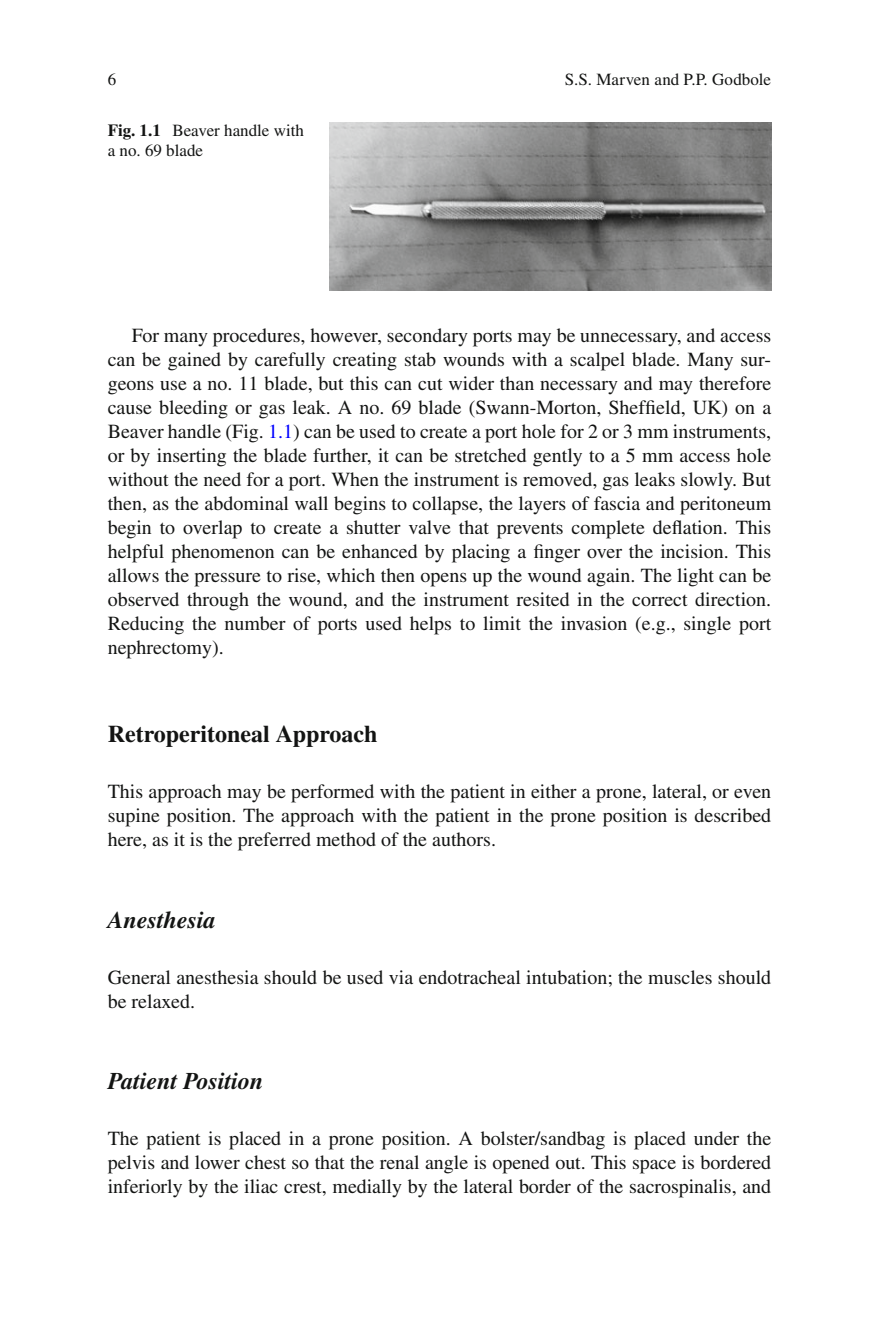
<style>
.page{position:relative;width:879px;height:1333px;background:#fff}
.page>*{position:absolute;margin:0;border:0;box-sizing:border-box;transform-origin:0 0}
.t1{font:italic 700 24px "Times";color:#131413}
.t2{font:700 24px "Times";color:#131413}
.t3{font:20px/24px "Times";color:#131413;text-align:justify}
.t4{font:17px/20px "Times";color:#131413}
.s1{font-weight:700}
.s2{color:#00f}
</style>
<div class="page">
<img style="left:329px;top:122px;width:442px;height:168px">
<p class="t4" style="left:108px;top:71px;width:10px">6</p>
<p class="t4" style="left:108px;top:121px;width:198px"><span class="s1">Fig. 1.1</span> Beaver handle with a no. 69 blade</p>
<p class="t4" style="left:565px;top:71px;width:208px">S.S. Marven and P.P. Godbole</p>
<p class="t3" style="left:108px;top:325px;width:665px;text-indent:24px">For many procedures, however, secondary ports may be unnecessary, and access can be gained by carefully creating stab wounds with a scalpel blade. Many sur&shy;geons use a no. 11 blade, but this can cut wider than necessary and may therefore cause bleeding or gas leak. A no. 69 blade (Swann-Morton, Sheffield, UK) on a Beaver handle (Fig. <span class="s2">1.1</span> ) can be used to create a port hole for 2 or 3 mm instruments, or by inserting the blade further, it can be stretched gently to a 5 mm access hole without the need for a port. When the instrument is removed, gas leaks slowly. But then, as the abdominal wall begins to collapse, the layers of fascia and peritoneum begin to overlap to create a shutter valve that prevents complete deflation. This helpful phenomenon can be enhanced by placing a finger over the incision. This allows the pressure to rise, which then opens up the wound again. The light can be observed through the wound, and the instrument resited in the correct direction.<br>Reducing the number of ports used helps to limit the invasion (e.g., single port nephrectomy).</p>
<p class="t2" style="left:108px;top:725px;width:271px">Retroperitoneal Approach</p>
<p class="t3" style="left:108px;top:781px;width:665px">This approach may be performed with the patient in either a prone, lateral, or even supine position. The approach with the patient in the prone position is described here, as it is the preferred method of the authors.</p>
<p class="t1" style="left:108px;top:911px;width:110px">Anesthesia</p>
<p class="t3" style="left:108px;top:967px;width:665px">General anesthesia should be used via endotracheal intubation; the muscles should be relaxed.</p>
<p class="t1" style="left:108px;top:1071px;width:157px">Patient Position</p>
<p class="t3" style="left:108px;top:1127px;width:665px">The patient is placed in a prone position. A bolster/sandbag is placed under the pelvis and lower chest so that the renal angle is opened out. This space is bordered inferiorly by the iliac crest, medially by the lateral border of the sacrospinalis, and</p>
</div>
